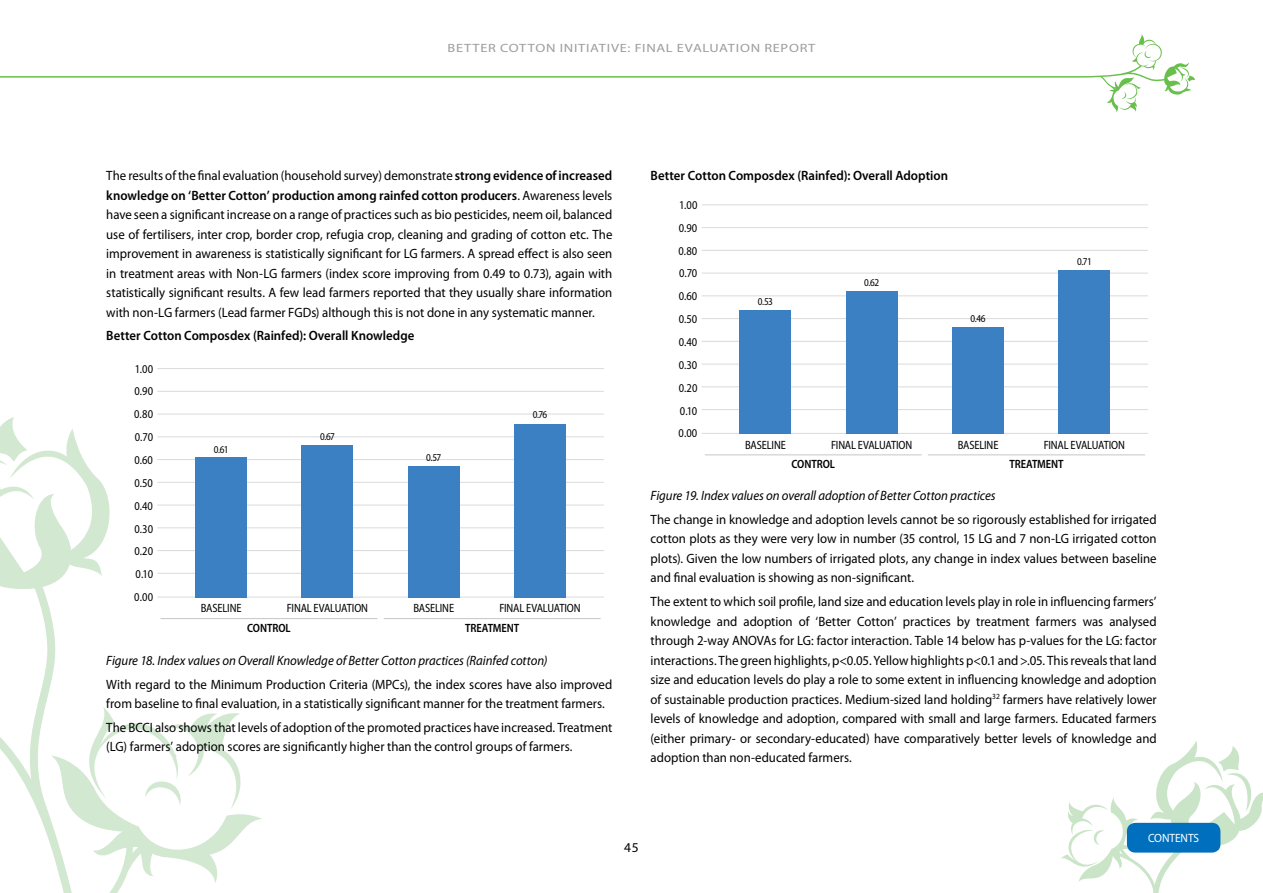
<style>
.page{position:relative;width:1263px;height:893px;background:#fff}
.page>*{position:absolute;margin:0;border:0;box-sizing:border-box;transform-origin:0 0}
.t1{font:13.5px/19.5px "Myriad Pro";color:#000;text-align:justify;scale:.95 1}
.t2{font:italic 13.5px "Myriad Pro";letter-spacing:-.005em;color:#000;scale:.95 1}
.t3{font:600 13.5px "Myriad Pro";color:#000;scale:.95 1}
.t4{font:13.5px "Myriad Pro";color:#000}
.t5{font:semi-condensed 12px/22.8px "Myriad Pro";letter-spacing:-.015em;color:#000;text-align:justify;scale:.95 1}
.t6{font:12px "Myriad Pro";letter-spacing:.05em;color:#9d9d9c;scale:1.2 1}
.t7{font:600 semi-condensed 12px "Myriad Pro";letter-spacing:-.01em;color:#000;scale:.95 1}
.t8{font:12px "Myriad Pro";letter-spacing:-.005em;color:#fff;scale:.95 1}
.t9{font:semi-condensed 10.5px "Myriad Pro";letter-spacing:-.06em;color:#000;scale:.95 1}
.s1{font-weight:600}
</style>
<div class="page">
<svg style="left:1191px;top:76px;width:4px;height:5px"></svg>
<svg style="left:0;top:34px;width:1191px;height:78px"></svg>
<svg style="left:1119px;top:83px;width:22px;height:29px"></svg>
<svg style="left:0;top:417px;width:14px;height:11px"></svg>
<svg style="left:0;top:428px;width:262px;height:465px"></svg>
<svg style="left:83px;top:707px;width:158px;height:102px"></svg>
<svg style="left:1061px;top:741px;width:202px;height:152px"></svg>
<div style="left:1127px;top:823px;width:93px;height:30px;background:#0070be;border-radius:9px"></div>
<hr style="left:157px;top:368px;width:447px;height:1px;background:#dadada">
<hr style="left:157px;top:391px;width:447px;height:1px;background:#dadada">
<hr style="left:157px;top:414px;width:447px;height:1px;background:#dadada">
<hr style="left:157px;top:436px;width:447px;height:1px;background:#dadada">
<hr style="left:157px;top:459px;width:447px;height:1px;background:#dadada">
<hr style="left:157px;top:482px;width:447px;height:1px;background:#dadada">
<hr style="left:157px;top:505px;width:447px;height:1px;background:#dadada">
<hr style="left:157px;top:527px;width:447px;height:1px;background:#dadada">
<hr style="left:157px;top:550px;width:447px;height:1px;background:#dadada">
<hr style="left:157px;top:573px;width:447px;height:1px;background:#dadada">
<hr style="left:157px;top:597px;width:447px;height:1px;background:#dadada">
<hr style="left:161px;top:618px;width:216px;height:1px;background:#c6c6c6">
<hr style="left:384px;top:618px;width:217px;height:1px;background:#c6c6c6">
<div style="left:196px;top:457px;width:51px;height:140px;background:#3b80c3"></div>
<div style="left:302px;top:445px;width:51px;height:152px;background:#3b80c3"></div>
<div style="left:408px;top:466px;width:51px;height:131px;background:#3b80c3"></div>
<div style="left:514px;top:424px;width:52px;height:173px;background:#3b80c3"></div>
<hr style="left:702px;top:204px;width:446px;height:1px;background:#dadada">
<hr style="left:702px;top:227px;width:446px;height:1px;background:#dadada">
<hr style="left:702px;top:250px;width:446px;height:1px;background:#dadada">
<hr style="left:702px;top:273px;width:446px;height:1px;background:#dadada">
<hr style="left:702px;top:295px;width:446px;height:1px;background:#dadada">
<hr style="left:702px;top:318px;width:446px;height:1px;background:#dadada">
<hr style="left:702px;top:341px;width:446px;height:1px;background:#dadada">
<hr style="left:702px;top:364px;width:446px;height:1px;background:#dadada">
<hr style="left:702px;top:386px;width:446px;height:1px;background:#dadada">
<hr style="left:702px;top:409px;width:446px;height:1px;background:#dadada">
<hr style="left:702px;top:433px;width:446px;height:1px;background:#dadada">
<hr style="left:705px;top:454px;width:217px;height:1px;background:#c6c6c6">
<hr style="left:928px;top:454px;width:217px;height:1px;background:#c6c6c6">
<div style="left:740px;top:310px;width:51px;height:124px;background:#3b80c3"></div>
<div style="left:846px;top:291px;width:51px;height:143px;background:#3b80c3"></div>
<div style="left:952px;top:327px;width:51px;height:107px;background:#3b80c3"></div>
<div style="left:1059px;top:270px;width:51px;height:164px;background:#3b80c3"></div>
<p class="t6" style="left:447px;top:41px;width:308px">BETTER COTTON INITIATIVE: FINAL EVALUATION REPORT</p>
<p class="t1" style="left:106px;top:166px;width:534px">The results of the final evaluation (household survey) demonstrate <span class="s1">strong evidence of increased knowledge on ‘Better Cotton’ production among rainfed cotton producers</span>. Awareness levels have seen a significant increase on a range of practices such as bio pesticides, neem oil, balanced use of fertilisers, inter crop, border crop, refugia crop, cleaning and grading of cotton etc. The improvement in awareness is statistically significant for LG farmers. A spread effect is also seen in treatment areas with Non-LG farmers (index score improving from 0.49 to 0.73), again with statistically significant results. A few lead farmers reported that they usually share information with non-LG farmers (Lead farmer FGDs) although this is not done in any systematic manner.</p>
<p class="t3" style="left:106px;top:328px;width:326px">Better Cotton Composdex (Rainfed): Overall Knowledge</p>
<p class="t5" style="left:134px;top:357px;width:21px">1.00<br>0.90<br>0.80<br>0.70<br>0.60<br>0.50<br>0.40<br>0.30<br>0.20<br>0.10<br>0.00</p>
<p class="t9" style="left:214px;top:443px;width:17px">0.61</p>
<p class="t9" style="left:320px;top:431px;width:17px">0.67</p>
<p class="t9" style="left:426px;top:452px;width:17px">0.57</p>
<p class="t9" style="left:533px;top:409px;width:17px">0.76</p>
<p class="t5" style="left:201px;top:597px;width:44px">BASELINE</p>
<p class="t5" style="left:287px;top:597px;width:87px">FINAL EVALUATION</p>
<p class="t5" style="left:413px;top:597px;width:44px">BASELINE</p>
<p class="t5" style="left:499px;top:597px;width:87px">FINAL EVALUATION</p>
<p class="t7" style="left:247px;top:621px;width:47px">CONTROL</p>
<p class="t7" style="left:465px;top:621px;width:59px">TREATMENT</p>
<p class="t2" style="left:106px;top:653px;width:466px">Figure 18. Index values on Overall Knowledge of Better Cotton practices (Rainfed cotton)</p>
<p class="t1" style="left:106px;top:675px;width:534px">With regard to the Minimum Production Criteria (MPCs), the index scores have also improved from baseline to final evaluation, in a statistically significant manner for the treatment farmers.</p>
<p class="t1" style="left:106px;top:718px;width:534px">The BCCI also shows that levels of adoption of the promoted practices have increased. Treatment (LG) farmers’ adoption scores are significantly higher than the control groups of farmers.</p>
<p class="t3" style="left:651px;top:168px;width:315px">Better Cotton Composdex (Rainfed): Overall Adoption</p>
<p class="t5" style="left:679px;top:194px;width:21px">1.00<br>0.90<br>0.80<br>0.70<br>0.60<br>0.50<br>0.40<br>0.30<br>0.20<br>0.10<br>0.00</p>
<p class="t9" style="left:758px;top:296px;width:17px">0.53</p>
<p class="t9" style="left:864px;top:277px;width:17px">0.62</p>
<p class="t9" style="left:970px;top:312px;width:17px">0.46</p>
<p class="t9" style="left:1077px;top:255px;width:17px">0.71</p>
<p class="t5" style="left:745px;top:433px;width:44px">BASELINE</p>
<p class="t5" style="left:831px;top:433px;width:87px">FINAL EVALUATION</p>
<p class="t5" style="left:958px;top:433px;width:44px">BASELINE</p>
<p class="t5" style="left:1044px;top:433px;width:87px">FINAL EVALUATION</p>
<p class="t7" style="left:791px;top:457px;width:47px">CONTROL</p>
<p class="t7" style="left:1009px;top:457px;width:59px">TREATMENT</p>
<p class="t2" style="left:651px;top:488px;width:365px">Figure 19. Index values on overall adoption of Better Cotton practices</p>
<p class="t1" style="left:651px;top:510px;width:534px">The change in knowledge and adoption levels cannot be so rigorously established for irrigated cotton plots as they were very low in number (35 control, 15 LG and 7 non-LG irrigated cotton plots). Given the low numbers of irrigated plots, any change in index values between baseline and final evaluation is showing as non-significant.</p>
<p class="t1" style="left:651px;top:592px;width:534px">The extent to which soil profile, land size and education levels play in role in influencing farmers’ knowledge and adoption of ‘Better Cotton’ practices by treatment farmers was analysed through 2-way ANOVAs for LG: factor interaction. Table 14 below has p-values for the LG: factor interactions. The green highlights, p&lt;0.05. Yellow highlights p&lt;0.1 and &gt;.05. This reveals that land size and education levels do play a role to some extent in influencing knowledge and adoption of sustainable production practices. Medium-sized land holding<sup>32</sup> farmers have relatively lower levels of knowledge and adoption, compared with small and large farmers. Educated farmers (either primary- or secondary-educated) have comparatively better levels of knowledge and adoption than non-educated farmers.</p>
<p class="t4" style="left:624px;top:840px;width:16px">45</p>
<p class="t8" style="left:1148px;top:832px;width:55px">CONTENTS</p>
</div>
